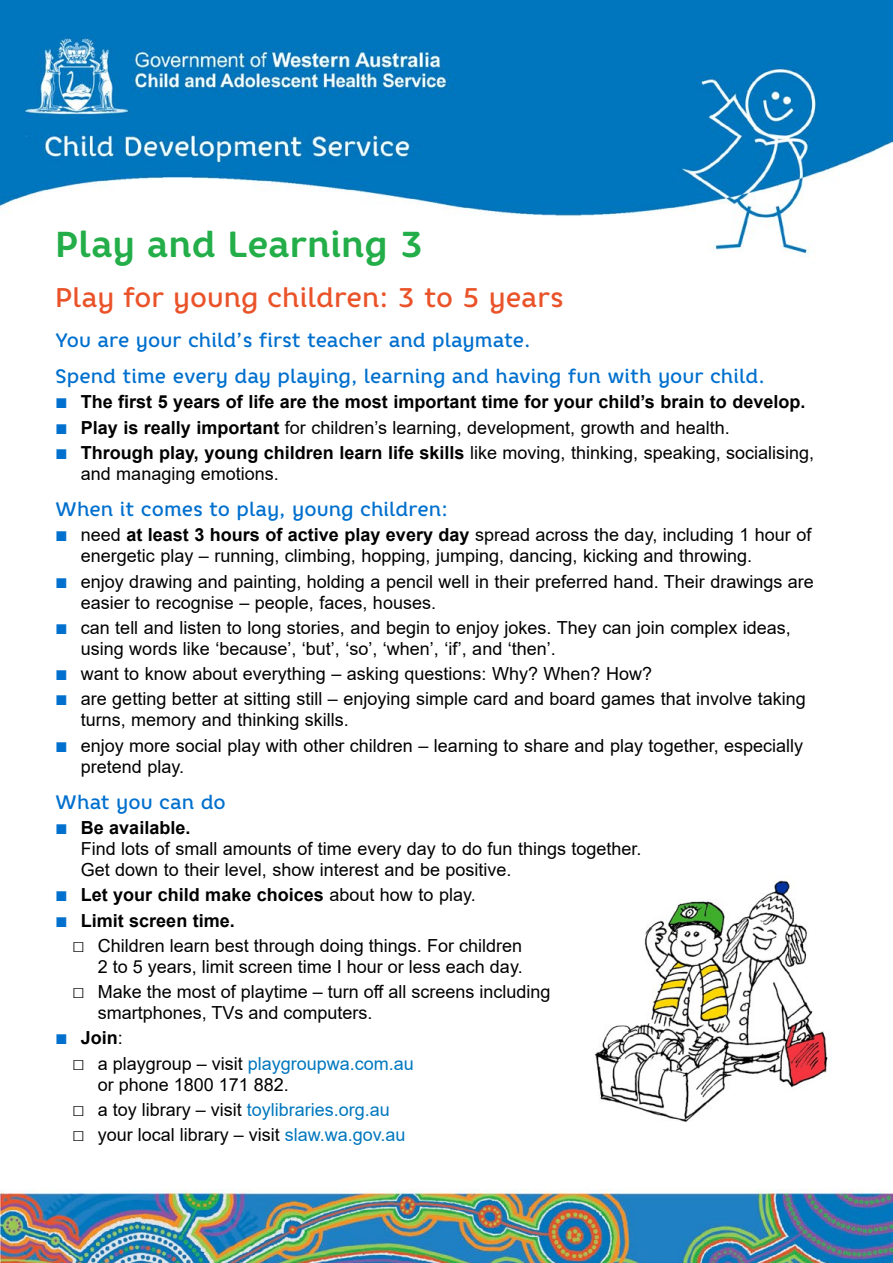
<style>
.page{position:relative;width:893px;height:1263px;background:#fff}
.page>*{position:absolute;margin:0;border:0;box-sizing:border-box;transform-origin:0 0}
.heading_1{font:36px "Core Rhino 65 Bold W01";color:#23ae49}
.heading_1-2{font:500 27px "Core Rhino 55";color:#ea5329}
.Heading_2{font:500 19.5px "Core Rhino 55";color:#0070ce}
.bullet_12_font_copy{font:18px/21px "Arial";color:#000}
.t1{font:700 18px "Arial";color:#000}
.bullet_12_font_copy-2{font:18px "Arial";color:#0077be}
.s1{font-weight:400;font-size:21px;color:#0070ce}
.s2{font-size:21px;color:#0070ce}
.s3{font-weight:700}
.s4{font-weight:400}
.s5{font-size:21px}
.s6{color:#0077be}
.s7{font-size:21px;color:#000}
.s8{color:#000}
</style>
<div class="page">
<img style="left:0;top:0;width:893px;height:1263px">
<img style="left:581px;top:876px;width:258px;height:247px">
<h1 class="heading_1" style="left:55px;top:223px;width:370px">Play and Learning 3</h1>
<h1 class="heading_1-2" style="left:55px;top:280px;width:510px">Play for young children: 3 to 5 years</h1>
<h2 class="Heading_2" style="left:55px;top:328px;width:477px">You are your child’s first teacher and playmate.</h2>
<h2 class="Heading_2" style="left:55px;top:364px;width:711px">Spend time every day playing, learning and having fun with your child.</h2>
<p class="t1" style="left:55px;top:389px;width:752px"><span class="s1">■</span> The first 5 years of life are the most important time for your child’s brain to develop.</p>
<p class="bullet_12_font_copy" style="left:55px;top:417px;width:676px"><span class="s2">■</span> <span class="s3">Play is really important</span> for children’s learning, development, growth and health.</p>
<p class="bullet_12_font_copy" style="left:81px;top:442px;width:735px;text-indent:-26px"><span class="s2">■</span> <span class="s3">Through play, young children learn life skills</span> like moving, thinking, speaking, socialising, and managing emotions.</p>
<h2 class="Heading_2" style="left:55px;top:497px;width:394px">When it comes to play, young children:</h2>
<p class="bullet_12_font_copy" style="left:81px;top:524px;width:732px;text-indent:-26px"><span class="s2">■</span> need <span class="s3">at least 3 hours of active play every day</span> spread across the day, including 1 hour of energetic play – running, climbing, hopping, jumping, dancing, kicking and throwing.</p>
<p class="bullet_12_font_copy" style="left:81px;top:571px;width:735px;text-indent:-26px"><span class="s2">■</span> enjoy drawing and painting, holding a pencil well in their preferred hand. Their drawings are easier to recognise – people, faces, houses.</p>
<p class="bullet_12_font_copy" style="left:81px;top:617px;width:712px;text-indent:-26px"><span class="s2">■</span> can tell and listen to long stories, and begin to enjoy jokes. They can join complex ideas, using words like ‘because’, ‘but’, ‘so’, ‘when’, ‘if’, and ‘then’.</p>
<p class="bullet_12_font_copy" style="left:55px;top:663px;width:598px"><span class="s2">■</span> want to know about everything – asking questions: Why? When? How?</p>
<p class="bullet_12_font_copy" style="left:81px;top:688px;width:726px;text-indent:-26px"><span class="s2">■</span> are getting better at sitting still – enjoying simple card and board games that involve taking turns, memory and thinking skills.</p>
<p class="bullet_12_font_copy" style="left:81px;top:735px;width:724px;text-indent:-26px"><span class="s2">■</span> enjoy more social play with other children – learning to share and play together, especially pretend play.</p>
<h2 class="Heading_2" style="left:55px;top:789px;width:172px">What you can do</h2>
<p class="bullet_12_font_copy" style="left:81px;top:817px;width:562px;text-indent:-26px"><span class="s2">■</span> <span class="s3">Be available.<br></span>Find lots of small amounts of time every day to do fun things together.<br>Get down to their level, show interest and be positive.</p>
<p class="t1" style="left:55px;top:882px;width:422px"><span class="s1">■</span> Let your child make choices <span class="s4">about how to play.</span></p>
<p class="t1" style="left:55px;top:907px;width:181px"><span class="s1">■</span> Limit screen time.</p>
<p class="bullet_12_font_copy" style="left:72px;top:935px;width:452px;text-align:right"><span class="s5">□</span> Children learn best through doing things. For children<br>2 to 5 years, limit screen time I hour or less each day.</p>
<p class="bullet_12_font_copy" style="left:98px;top:981px;width:454px;text-indent:-26px"><span class="s5">□</span> Make the most of playtime – turn off all screens including smartphones, TVs and computers.</p>
<p class="t1" style="left:55px;top:1025px;width:69px"><span class="s1">■</span> Join<span class="s4">:</span></p>
<p class="bullet_12_font_copy" style="left:98px;top:1052px;width:318px;text-indent:-26px"><span class="s5">□</span> a playgroup – visit <span class="s6">playgroupwa.com.au </span>or phone 1800 171 882.</p>
<p class="bullet_12_font_copy-2" style="left:72px;top:1097px;width:319px"><span class="s7">□</span> <span class="s8">a toy library – visit</span> toylibraries.org.au</p>
<p class="bullet_12_font_copy" style="left:72px;top:1124px;width:335px"><span class="s5">□</span> your local library – visit <span class="s6">slaw.wa.gov.au</span></p>
</div>
